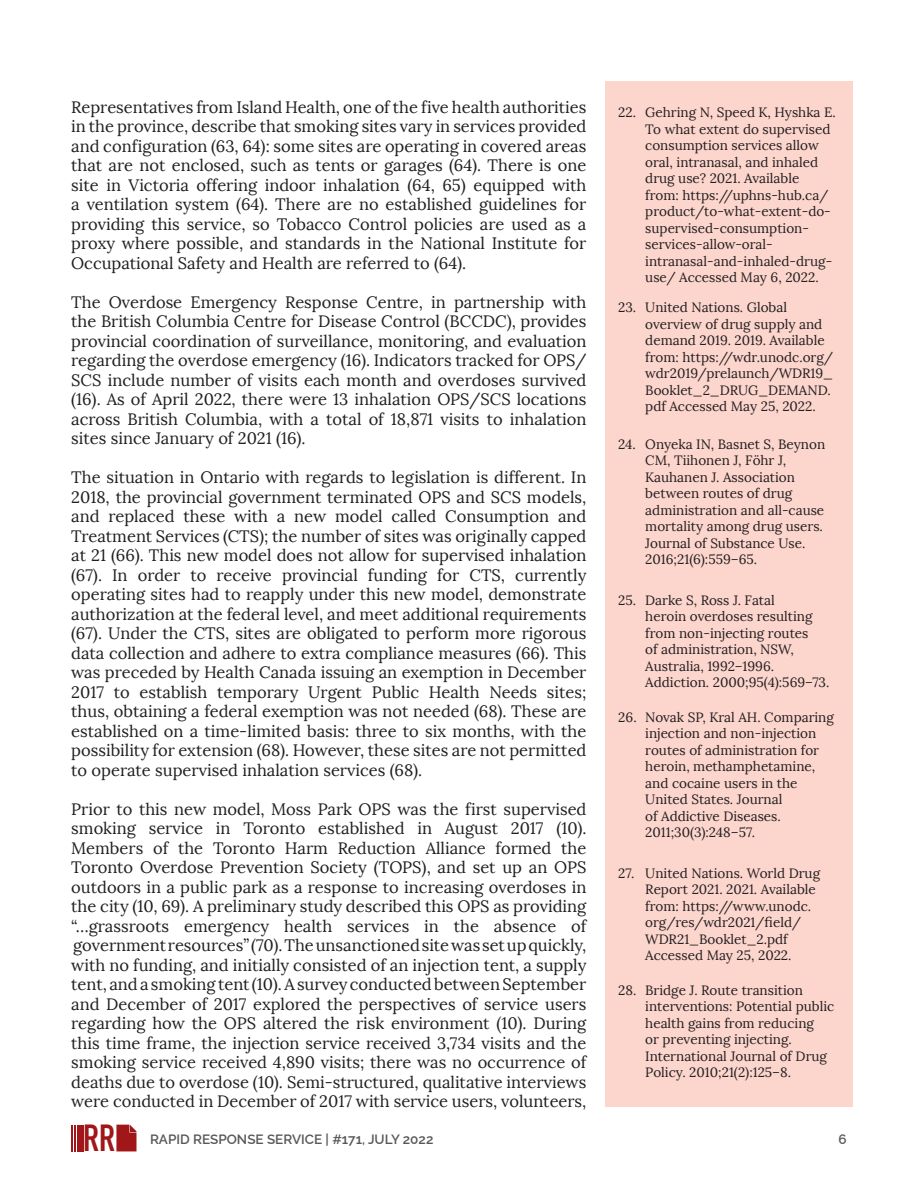
<style>
.page{position:relative;width:918px;height:1188px;background:#fff}
.page>*{position:absolute;margin:0;border:0;box-sizing:border-box;transform-origin:0 0}
.t1{font:700 37.2px "DIN Condensed";color:#a01619}
.body__serif__11pt{font:16.5px/19.5px "Lora";color:#231f20;text-align:justify}
.t2{font:13.5px/16.5px "Lora";color:#231f20}
.t3{font:600 13.5px "Raleway";color:#57585a}
</style>
<div class="page">
<hr style="left:71px;top:1125px;width:2px;height:26px;background:#a01619">
<hr style="left:74px;top:1125px;width:2px;height:26px;background:#a01619">
<hr style="left:77px;top:1125px;width:2px;height:26px;background:#a01619">
<hr style="left:81px;top:1125px;width:3px;height:26px;background:#a01619">
<svg style="left:116px;top:1125px;width:21px;height:26px"></svg>
<div style="left:605px;top:81px;width:248px;height:1026px;background:#fcd5cd"></div>
<p class="body__serif__11pt" style="left:71px;top:97px;width:517px">Representatives from Island Health, one of the five health authorities in the province, describe that smoking sites vary in services provided and configuration (63, 64): some sites are operating in covered areas that are not enclosed, such as tents or garages (64). There is one site in Victoria offering indoor inhalation (64, 65) equipped with a ventilation system (64). There are no established guidelines for providing this service, so Tobacco Control policies are used as a proxy where possible, and standards in the National Institute for Occupational Safety and Health are referred to (64).</p>
<p class="body__serif__11pt" style="left:71px;top:292px;width:517px">The Overdose Emergency Response Centre, in partnership with the British Columbia Centre for Disease Control (BCCDC), provides provincial coordination of surveillance, monitoring, and evaluation regarding the overdose emergency (16). Indicators tracked for OPS/ SCS include number of visits each month and overdoses survived (16). As of April 2022, there were 13 inhalation OPS/SCS locations across British Columbia, with a total of 18,871 visits to inhalation sites since January of 2021 (16).</p>
<p class="body__serif__11pt" style="left:71px;top:468px;width:517px">The situation in Ontario with regards to legislation is different. In 2018, the provincial government terminated OPS and SCS models, and replaced these with a new model called Consumption and Treatment Services (CTS); the number of sites was originally capped at 21 (66). This new model does not allow for supervised inhalation (67). In order to receive provincial funding for CTS, currently operating sites had to reapply under this new model, demonstrate authorization at the federal level, and meet additional requirements (67). Under the CTS, sites are obligated to perform more rigorous data collection and adhere to extra compliance measures (66). This was preceded by Health Canada issuing an exemption in December 2017 to establish temporary Urgent Public Health Needs sites; thus, obtaining a federal exemption was not needed (68). These are established on a time-limited basis: three to six months, with the possibility for extension (68). However, these sites are not permitted to operate supervised inhalation services (68).</p>
<p class="body__serif__11pt" style="left:71px;top:799px;width:517px">Prior to this new model, Moss Park OPS was the first supervised smoking service in Toronto established in August 2017 (10).<br>Members of the Toronto Harm Reduction Alliance formed the Toronto Overdose Prevention Society (TOPS), and set up an OPS outdoors in a public park as a response to increasing overdoses in the city (10, 69). A preliminary study described this OPS as providing “…grassroots emergency health services in the absence of government resources” (70). The unsanctioned site was set up quickly, with no funding, and initially consisted of an injection tent, a supply tent, and a smoking tent (10). A survey conducted between September and December of 2017 explored the perspectives of service users regarding how the OPS altered the risk environment (10). During this time frame, the injection service received 3,734 visits and the smoking service received 4,890 visits; there was no occurrence of deaths due to overdose (10). Semi-structured, qualitative interviews were conducted in December of 2017 with service users, volunteers,</p>
<p class="t2" style="left:645px;top:104px;width:192px;text-indent:-27px">22. Gehring N, Speed K, Hyshka E.<br>To what extent do supervised consumption services allow oral, intranasal, and inhaled drug use? 2021. Available from: https://uphns-hub.ca/ product/to-what-extent-do&shy;supervised-consumption&shy;services-allow-oral&shy;intranasal-and-inhaled-drug&shy;use/ Accessed May 6, 2022.</p>
<p class="t2" style="left:645px;top:299px;width:189px;text-indent:-27px">23. United Nations. Global overview of drug supply and demand 2019. 2019. Available from: https://wdr.unodc.org/ wdr2019/prelaunch/WDR19_<br>Booklet_2_DRUG_DEMAND. pdf Accessed May 25, 2022.</p>
<p class="t2" style="left:645px;top:436px;width:181px;text-indent:-27px">24. Onyeka IN, Basnet S, Beynon<br>CM, Tiihonen J, Föhr J,<br>Kauhanen J. Association between routes of drug administration and all-cause mortality among drug users.<br>Journal of Substance Use.<br>2016;21(6):559–65.</p>
<p class="t2" style="left:645px;top:592px;width:186px;text-indent:-27px">25. Darke S, Ross J. Fatal<br>heroin overdoses resulting from non-injecting routes<br>of administration, NSW,<br>Australia, 1992–1996.<br>Addiction. 2000;95(4):569–73.</p>
<p class="t2" style="left:645px;top:709px;width:190px;text-indent:-27px">26. Novak SP, Kral AH. Comparing injection and non-injection routes of administration for heroin, methamphetamine, and cocaine users in the<br>United States. Journal<br>of Addictive Diseases.<br>2011;30(3):248–57.</p>
<p class="t2" style="left:645px;top:865px;width:176px;text-indent:-27px">27. United Nations. World Drug<br>Report 2021. 2021. Available from: https://www.unodc. org/res/wdr2021/field/<br>WDR21_Booklet_2.pdf<br>Accessed May 25, 2022.</p>
<p class="t2" style="left:645px;top:982px;width:191px;text-indent:-27px">28. Bridge J. Route transition interventions: Potential public health gains from reducing<br>or preventing injecting.<br>International Journal of Drug<br>Policy. 2010;21(2):125–8.</p>
<h1 class="t1" style="left:83px;top:1113px;width:33px">RR</h1>
<p class="t3" style="left:150px;top:1128px;width:285px">RAPID RESPONSE SERVICE | #171, JULY 2022</p>
<p class="t3" style="left:839px;top:1128px;width:10px">6</p>
</div>
